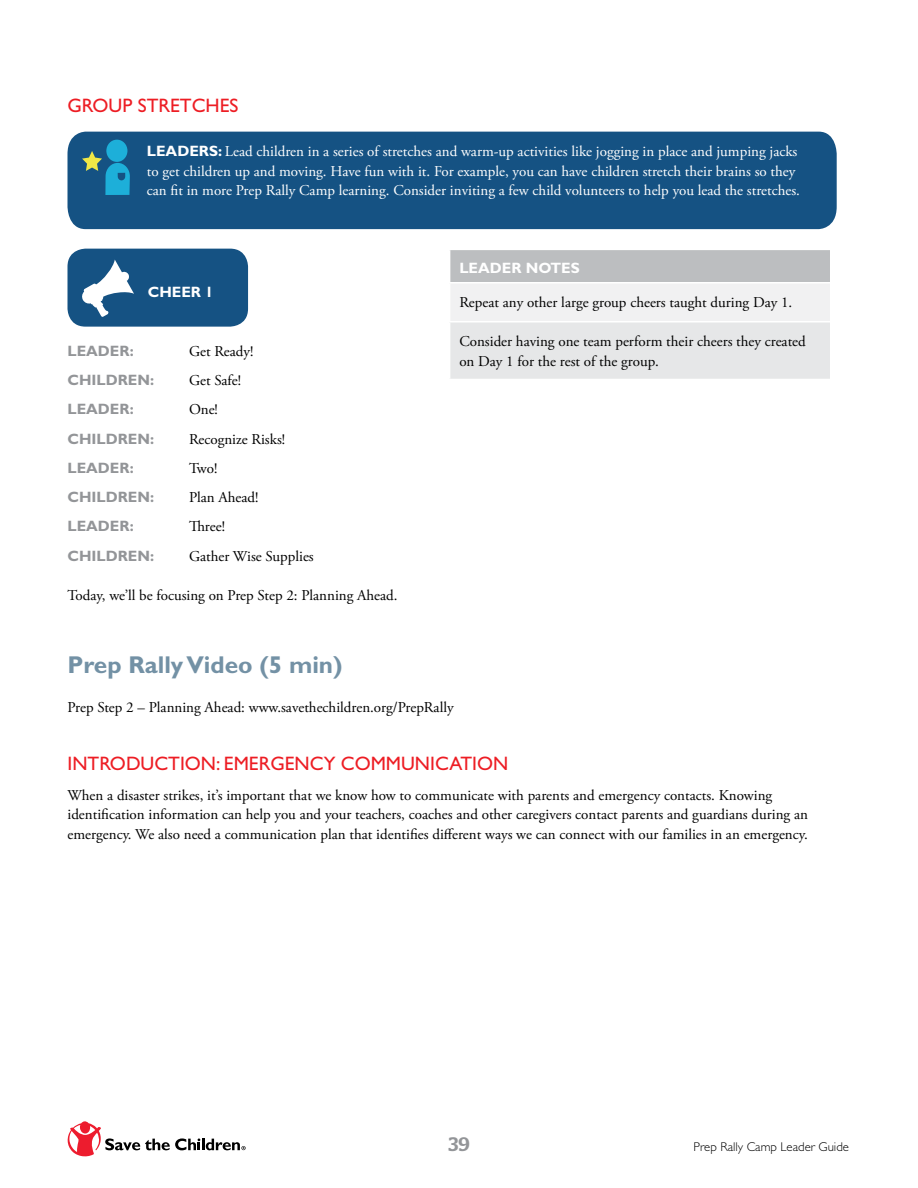
<style>
.page{position:relative;width:918px;height:1188px;background:#fff}
.page>*{position:absolute;margin:0;border:0;box-sizing:border-box;transform-origin:0 0}
.t1{font:700 24.3px "Gill Sans";color:#7391a5}
.t2{font:19.5px "Gill Sans";color:#ed1d24}
.t3{font:500 19.5px "Stag";color:#939598}
.t4{font:15px/19.5px "Adobe Garamond Pro";color:#000}
.t5{font:15px/19.5px "Adobe Garamond Pro";color:#fff}
.t6{font:700 15px "Gill Sans";color:#939598}
.t7{font:700 15px "Gill Sans";color:#fff}
.t8{font:300 12.75px "Gill Sans";color:#000}
.s1{font-family:"Gill Sans";font-weight:700}
</style>
<div class="page">
<div style="left:68px;top:132px;width:769px;height:97px;background:#155283"></div>
<div style="left:106px;top:140px;width:21px;height:22px;background:#1dafd9;border-radius:50%"></div>
<svg style="left:82px;top:151px;width:48px;height:44px;background:#2982a0"></svg>
<div style="left:68px;top:249px;width:180px;height:78px;background:#155283;border-radius:18px"></div>
<svg style="left:82px;top:260px;width:52px;height:57px"></svg>
<svg style="left:68px;top:1121px;width:178px;height:36px"></svg>
<div style="left:450px;top:249px;width:380px;height:34px;background:#bcbec0"></div>
<div style="left:450px;top:283px;width:380px;height:39px;background:#f1f1f2"></div>
<div style="left:450px;top:322px;width:380px;height:58px;background:#e6e7e8"></div>
<hr style="left:449px;top:249px;width:381px;height:1px;background:#fff">
<hr style="left:449px;top:282px;width:381px;height:2px;background:#fff">
<hr style="left:449px;top:321px;width:381px;height:1px;background:#fff">
<hr style="left:449px;top:379px;width:381px;height:1px;background:#fff">
<h2 class="t2" style="left:68px;top:94px;width:172px">GROUP STRETCHES</h2>
<p class="t5" style="left:147px;top:142px;width:655px"><span class="s1">LEADERS:</span> Lead children in a series of stretches and warm-up activities like jogging in place and jumping jacks to get children up and moving. Have fun with it. For example, you can have children stretch their brains so they can fit in more Prep Rally Camp learning. Consider inviting a few child volunteers to help you lead the stretches.</p>
<p class="t7" style="left:148px;top:283px;width:67px">CHEER 1</p>
<p class="t6" style="left:68px;top:342px;width:68px">LEADER:</p>
<p class="t4" style="left:189px;top:342px;width:66px">Get Ready!</p>
<p class="t6" style="left:68px;top:371px;width:88px">CHILDREN:</p>
<p class="t4" style="left:189px;top:371px;width:54px">Get Safe!</p>
<p class="t6" style="left:68px;top:400px;width:68px">LEADER:</p>
<p class="t4" style="left:189px;top:400px;width:30px">One!</p>
<p class="t6" style="left:68px;top:430px;width:88px">CHILDREN:</p>
<p class="t4" style="left:189px;top:430px;width:98px">Recognize Risks!</p>
<p class="t6" style="left:68px;top:459px;width:68px">LEADER:</p>
<p class="t4" style="left:189px;top:459px;width:30px">Two!</p>
<p class="t6" style="left:68px;top:488px;width:88px">CHILDREN:</p>
<p class="t4" style="left:189px;top:488px;width:71px">Plan Ahead!</p>
<p class="t6" style="left:68px;top:517px;width:68px">LEADER:</p>
<p class="t4" style="left:189px;top:517px;width:37px">Three!</p>
<p class="t6" style="left:68px;top:547px;width:88px">CHILDREN:</p>
<p class="t4" style="left:189px;top:547px;width:126px">Gather Wise Supplies</p>
<p class="t4" style="left:68px;top:586px;width:332px">Today, we’ll be focusing on Prep Step 2: Planning Ahead.</p>
<p class="t7" style="left:459px;top:259px;width:122px">LEADER NOTES</p>
<p class="t4" style="left:459px;top:293px;width:334px">Repeat any other large group cheers taught during Day 1.</p>
<p class="t4" style="left:459px;top:332px;width:348px">Consider having one team perform their cheers they created on Day 1 for the rest of the group.</p>
<h1 class="t1" style="left:68px;top:650px;width:277px">Prep Rally Video (5 min)</h1>
<p class="t4" style="left:68px;top:698px;width:388px">Prep Step 2 – Planning Ahead: www.savethechildren.org/PrepRally</p>
<h2 class="t2" style="left:68px;top:752px;width:442px">INTRODUCTION: EMERGENCY COMMUNICATION</h2>
<p class="t4" style="left:68px;top:786px;width:742px">When a disaster strikes, it’s important that we know how to communicate with parents and emergency contacts. Knowing identification information can help you and your teachers, coaches and other caregivers contact parents and guardians during an emergency. We also need a communication plan that identifies different ways we can connect with our families in an emergency.</p>
<h2 class="t3" style="left:448px;top:1132px;width:23px">39</h2>
<p class="t8" style="left:694px;top:1139px;width:157px">Prep Rally Camp Leader Guide</p>
</div>
